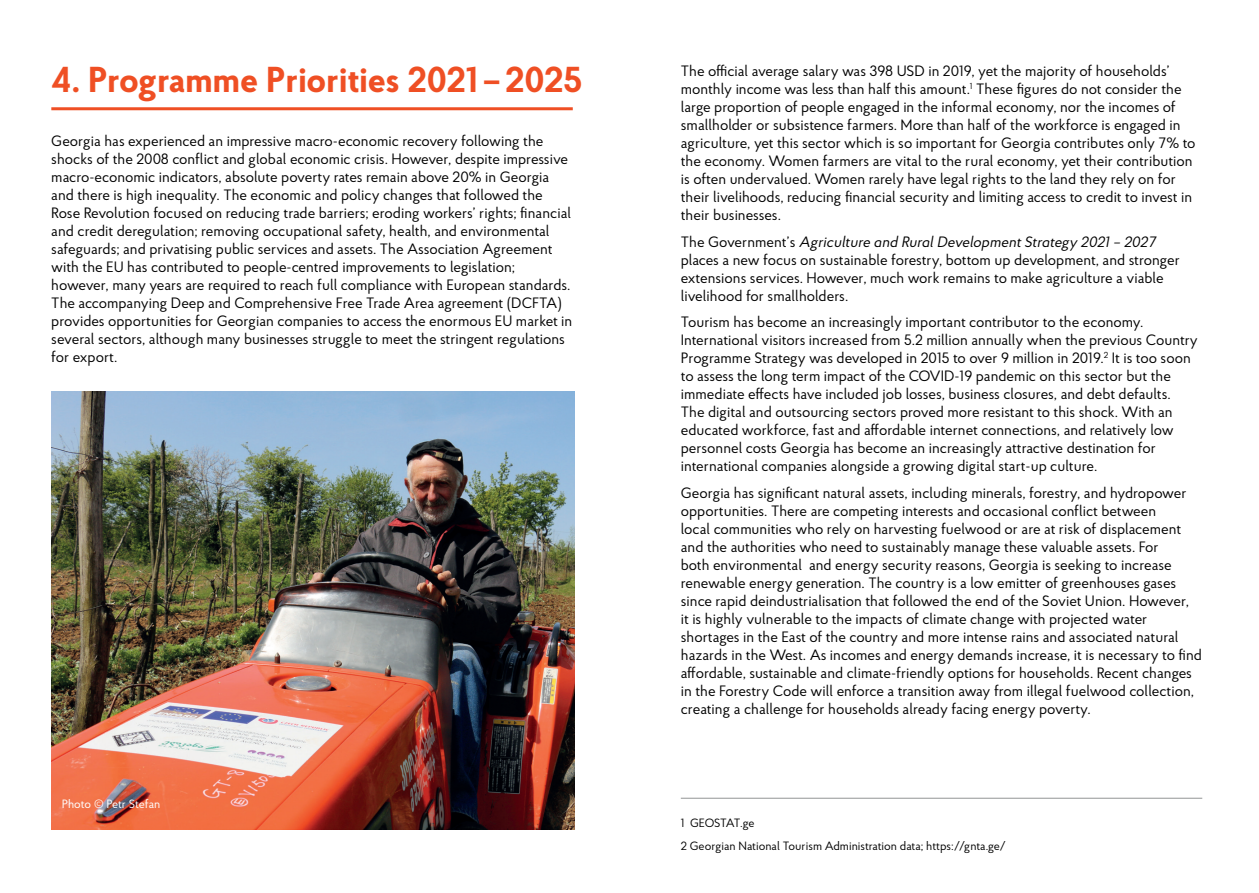
<style>
.page{position:relative;width:1259px;height:893px;background:#fff}
.page>*{position:absolute;margin:0;border:0;box-sizing:border-box;transform-origin:0 0}
.t1{font:700 36px "Proba Pro";color:#ef4f24}
.t2{font:15px/18px "Proba Pro";color:#000001}
.t3{font:12px/23px "Proba Pro";color:#000001}
.t4{font:12px "Proba Pro";color:#fff}
.s1{font-style:italic}
</style>
<div class="page">
<hr style="left:681px;top:798px;width:521px;height:1px;background:#929595">
<hr style="left:51px;top:107px;width:522px;height:3px;background:#ef4f24">
<img style="left:51px;top:392px;width:523px;height:437px">
<h1 class="t1" style="left:51px;top:55px;width:533px">4. Programme Priorities 2021 –2025</h1>
<p class="t2" style="left:681px;top:62px;width:516px">The official average salary was 398 USD in 2019, yet the majority of households’ monthly income was less than half this amount.<sup>1</sup> These figures do not consider the large proportion of people engaged in the informal economy, nor the incomes of smallholder or subsistence farmers. More than half of the workforce is engaged in agriculture, yet this sector which is so important for Georgia contributes only 7% to the economy. Women farmers are vital to the rural economy, yet their contribution is often undervalued. Women rarely have legal rights to the land they rely on for their livelihoods, reducing financial security and limiting access to credit to invest in their businesses.</p>
<p class="t2" style="left:681px;top:232px;width:500px">The Government’s <span class="s1">Agriculture and Rural Development Strategy 2021 – 2027 </span>places a new focus on sustainable forestry, bottom up development, and stronger extensions services. However, much work remains to make agriculture a viable livelihood for smallholders.</p>
<p class="t2" style="left:681px;top:313px;width:518px">Tourism has become an increasingly important contributor to the economy.<br>International visitors increased from 5.2 million annually when the previous Country Programme Strategy was developed in 2015 to over 9 million in 2019.<sup>2</sup> It is too soon to assess the long term impact of the COVID-19 pandemic on this sector but the immediate effects have included job losses, business closures, and debt defaults.<br>The digital and outsourcing sectors proved more resistant to this shock. With an educated workforce, fast and affordable internet connections, and relatively low personnel costs Georgia has become an increasingly attractive destination for international companies alongside a growing digital start-up culture.</p>
<p class="t2" style="left:681px;top:483px;width:523px">Georgia has significant natural assets, including minerals, forestry, and hydropower opportunities. There are competing interests and occasional conflict between<br>local communities who rely on harvesting fuelwood or are at risk of displacement and the authorities who need to sustainably manage these valuable assets. For<br>both environmental and energy security reasons, Georgia is seeking to increase renewable energy generation. The country is a low emitter of greenhouses gases since rapid deindustrialisation that followed the end of the Soviet Union. However,<br>it is highly vulnerable to the impacts of climate change with projected water shortages in the East of the country and more intense rains and associated natural hazards in the West. As incomes and energy demands increase, it is necessary to find affordable, sustainable and climate-friendly options for households. Recent changes in the Forestry Code will enforce a transition away from illegal fuelwood collection, creating a challenge for households already facing energy poverty.</p>
<p class="t2" style="left:51px;top:131px;width:522px">Georgia has experienced an impressive macro-economic recovery following the shocks of the 2008 conflict and global economic crisis. However, despite impressive macro-economic indicators, absolute poverty rates remain above 20% in Georgia and there is high inequality. The economic and policy changes that followed the Rose Revolution focused on reducing trade barriers; eroding workers’ rights; financial and credit deregulation; removing occupational safety, health, and environmental safeguards; and privatising public services and assets. The Association Agreement with the EU has contributed to people-centred improvements to legislation; however, many years are required to reach full compliance with European standards.<br>The accompanying Deep and Comprehensive Free Trade Area agreement (DCFTA) provides opportunities for Georgian companies to access the enormous EU market in several sectors, although many businesses struggle to meet the stringent regulations for export.</p>
<p class="t4" style="left:62px;top:797px;width:100px">Photo © Petr Stefan</p>
<p class="t3" style="left:681px;top:811px;width:327px">1 GEOSTAT.ge<br>2 Georgian National Tourism Administration data; https://gnta.ge/</p>
</div>
